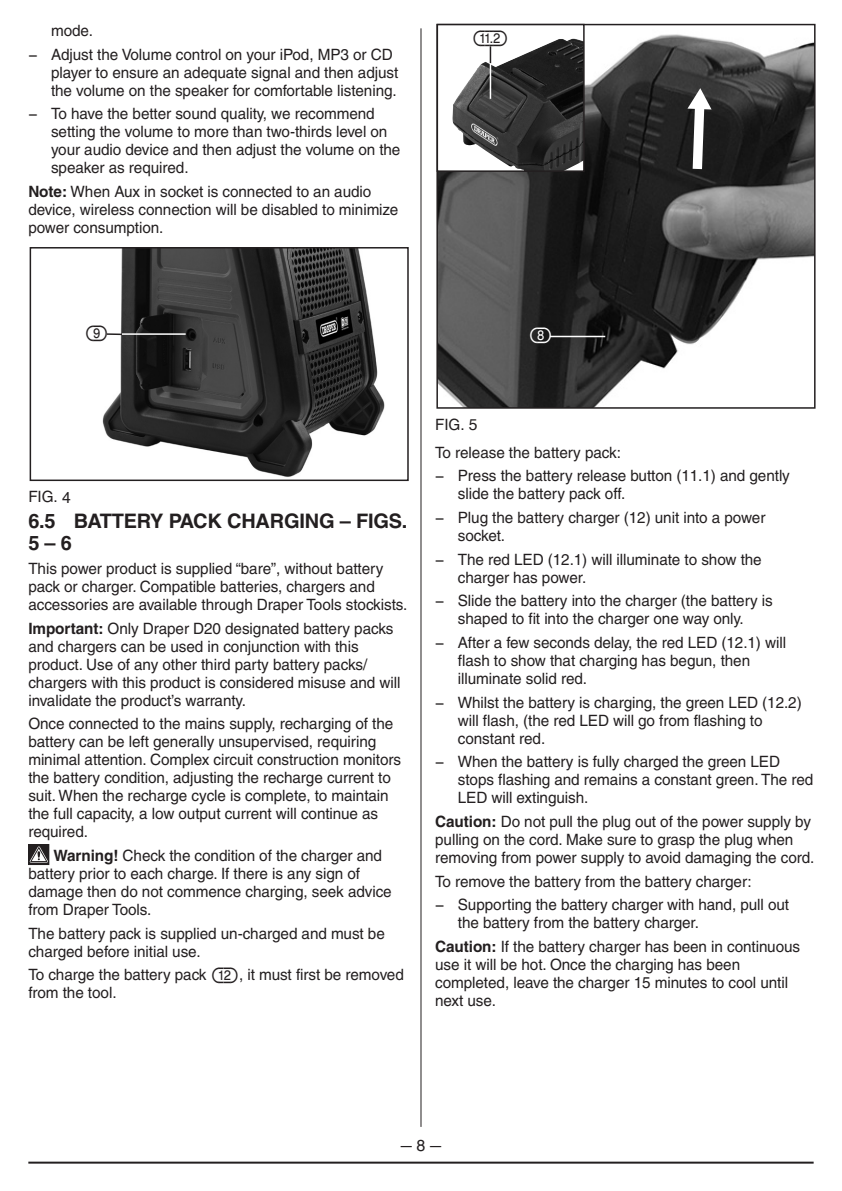
<style>
.page{position:relative;width:842px;height:1191px;background:#fff}
.page>*{position:absolute;margin:0;border:0;box-sizing:border-box;transform-origin:0 0}
.Section_Header{font:700 20px/22px "Helvetica CE";letter-spacing:-.01em;color:#231f20}
.t1{font:16px "Helvetica CE";color:#231f20;scale:1.25 1}
.Body_Text{font:15.6px/18px "Helvetica CE";letter-spacing:-.005em;color:#231f20}
.Body_Text_Hanging_In{font:15.6px "Zeal";color:#231f20}
.Body_Text_Hanging_In-2{font:15.6px "Zeal";color:#fff}
.s1{font-family:"Helvetica"}
.s2{font-weight:700}
.s3{font-family:"Helvetica";font-size:16px}
.s4{font-family:"Zeal"}
</style>
<div class="page">
<hr style="left:28px;top:1161px;width:786px;height:2px;background:#231f20">
<img style="left:102px;top:250px;width:283px;height:227px">
<div style="left:30px;top:247px;width:379px;height:234px;border:2px solid #231f20"></div>
<hr style="left:122px;top:333px;width:64px;height:2px;background:#fff">
<svg style="left:107px;top:333px;width:15px;height:2px"></svg>
<div style="left:28px;top:844px;width:21px;height:21px;border:1px solid #231f20"></div>
<svg style="left:29px;top:844px;width:20px;height:21px"></svg>
<img style="left:439px;top:34px;width:373px;height:372px">
<div style="left:436px;top:24px;width:379px;height:385px;border:2px solid #231f20"></div>
<hr style="left:550px;top:336px;width:55px;height:1px;background:#fff">
<svg style="left:687px;top:88px;width:24px;height:81px"></svg>
<div style="left:437px;top:25px;width:147px;height:146px;background:#fff"></div>
<img style="left:452px;top:39px;width:130px;height:130px">
<div style="left:437px;top:24px;width:148px;height:148px;border:2px solid #231f20"></div>
<svg style="left:490px;top:46px;width:1px;height:17px"></svg>
<hr style="left:490px;top:63px;width:1px;height:36px;background:#fff">
<hr style="left:420px;top:28px;width:1px;height:1098px;background:#231f20">
<p class="Body_Text" style="left:51px;top:21px;width:43px">mode.</p>
<p class="Body_Text" style="left:51px;top:45px;width:349px;text-indent:-23px"><span class="s1">−</span> Adjust the Volume control on your iPod, MP3 or CD player to ensure an adequate signal and then adjust the volume on the speaker for comfortable listening.</p>
<p class="Body_Text" style="left:51px;top:105px;width:351px;text-indent:-23px"><span class="s1">−</span> To have the better sound quality, we recommend setting the volume to more than two-thirds level on your audio device and then adjust the volume on the speaker as required.</p>
<p class="Body_Text" style="left:28px;top:182px;width:372px"><span class="s2">Note:</span> When Aux in socket is connected to an audio device, wireless connection will be disabled to minimize power consumption.</p>
<p class="Body_Text_Hanging_In" style="left:472px;top:31px;width:38px">(11.2)</p>
<p class="Body_Text_Hanging_In" style="left:85px;top:325px;width:25px">(9)</p>
<p class="Body_Text_Hanging_In-2" style="left:529px;top:328px;width:25px">(8)</p>
<p class="Body_Text" style="left:28px;top:487px;width:44px">FIG. <span class="s3">4</span></p>
<p class="Section_Header" style="left:28px;top:510px;width:381px">6.5 BATTERY PACK CHARGING – FIGS.<br>5–6</p>
<p class="Body_Text" style="left:28px;top:559px;width:381px">This power product is supplied “bare”, without battery pack or charger. Compatible batteries, chargers and accessories are available through Draper Tools stockists.</p>
<p class="Body_Text" style="left:28px;top:619px;width:374px"><span class="s2">Important:</span> Only Draper D20 designated battery packs and chargers can be used in conjunction with this product. Use of any other third party battery packs/ chargers with this product is considered misuse and will invalidate the product’s warranty.</p>
<p class="Body_Text" style="left:28px;top:715px;width:374px">Once connected to the mains supply, recharging of the battery can be left generally unsupervised, requiring minimal attention. Complex circuit construction monitors the battery condition, adjusting the recharge current to suit. When the recharge cycle is complete, to maintain the full capacity, a low output current will continue as required.</p>
<p class="Body_Text" style="left:28px;top:846px;width:365px;text-indent:25px"><span class="s2">Warning!</span> Check the condition of the charger and battery prior to each charge. If there is any sign of damage then do not commence charging, seek advice from Draper Tools.</p>
<p class="Body_Text" style="left:28px;top:924px;width:358px">The battery pack is supplied un-charged and must be charged before initial use.</p>
<p class="Body_Text" style="left:28px;top:966px;width:377px">To charge the battery pack <span class="s4">(12)</span>, it must first be removed from the tool.</p>
<p class="Body_Text" style="left:435px;top:415px;width:44px">FIG. <span class="s3">5</span></p>
<p class="Body_Text" style="left:435px;top:443px;width:187px">To release the battery pack:</p>
<p class="Body_Text" style="left:458px;top:467px;width:334px;text-indent:-23px"><span class="s1">−</span> Press the battery release button (11.1) and gently slide the battery pack off.</p>
<p class="Body_Text" style="left:458px;top:508px;width:309px;text-indent:-23px"><span class="s1">−</span> Plug the battery charger (12) unit into a power socket.</p>
<p class="Body_Text" style="left:458px;top:550px;width:305px;text-indent:-23px"><span class="s1">−</span> The red LED (12.1) will illuminate to show the charger has power.</p>
<p class="Body_Text" style="left:435px;top:592px;width:339px;text-align:center"><span class="s1">−</span> Slide the battery into the charger (the battery is shaped to fit into the charger one way only.</p>
<p class="Body_Text" style="left:458px;top:633px;width:330px;text-indent:-23px"><span class="s1">−</span> After a few seconds delay, the red LED (12.1) will flash to show that charging has begun, then illuminate solid red.</p>
<p class="Body_Text" style="left:458px;top:693px;width:345px;text-indent:-23px"><span class="s1">−</span> Whilst the battery is charging, the green LED (12.2) will flash, (the red LED will go from flashing to constant red.</p>
<p class="Body_Text" style="left:458px;top:753px;width:357px;text-indent:-23px"><span class="s1">−</span> When the battery is fully charged the green LED stops flashing and remains a constant green. The red<br>LED will extinguish.</p>
<p class="Body_Text" style="left:435px;top:812px;width:381px"><span class="s2">Caution:</span> Do not pull the plug out of the power supply by pulling on the cord. Make sure to grasp the plug when removing from power supply to avoid damaging the cord.</p>
<p class="Body_Text" style="left:435px;top:872px;width:318px">To remove the battery from the battery charger:</p>
<p class="Body_Text" style="left:458px;top:896px;width:333px;text-indent:-23px"><span class="s1">−</span> Supporting the battery charger with hand, pull out the battery from the battery charger.</p>
<p class="Body_Text" style="left:435px;top:937px;width:367px"><span class="s2">Caution:</span> If the battery charger has been in continuous use it will be hot. Once the charging has been completed, leave the charger 15 minutes to cool until next use.</p>
<p class="t1" style="left:401px;top:1135px;width:34px">–8–</p>
</div>
